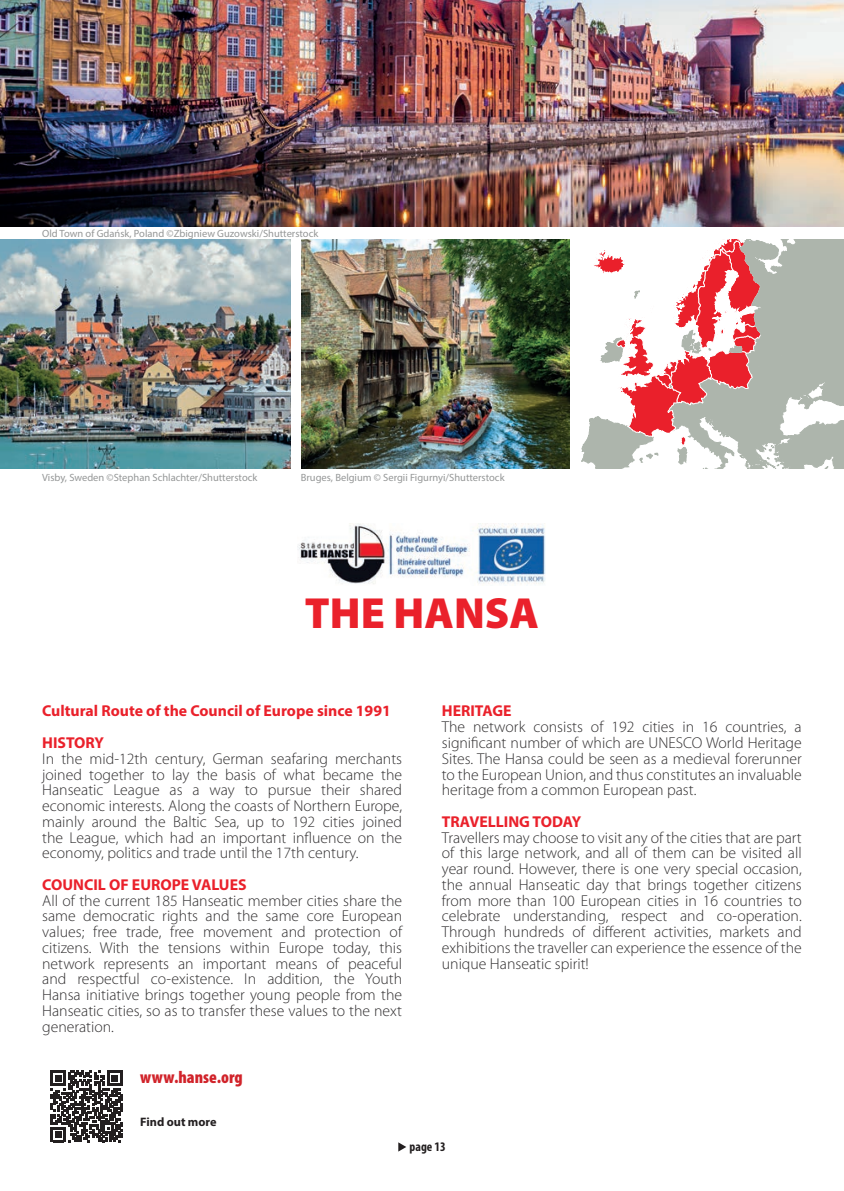
<style>
.page{position:relative;width:844px;height:1191px;background:#fff}
.page>*{position:absolute;margin:0;border:0;box-sizing:border-box;transform-origin:0 0}
.t1{font:900 43.75px "Myriad Pro";color:#ea212b}
.t2{font:900 condensed 17.5px "Myriad Pro";color:#d1232a}
.t3{font:300 15.75px/15.8px "Myriad Pro";color:#312f30;text-align:justify}
.t4{font:700 15.75px/31.5px "Myriad Pro";color:#ea212b}
.t5{font:700 condensed 13.12px "Myriad Pro";color:#231f20}
.t6{font:700 12.25px "Myriad Pro";color:#231f20}
.t7{font:10.5px "Myriad Pro";color:#959797}
</style>
<div class="page">
<svg style="left:51px;top:1070px;width:71px;height:72px"></svg>
<img style="left:0;top:240px;width:290px;height:229px">
<img style="left:301px;top:240px;width:268px;height:229px">
<img style="left:0;top:0;width:843px;height:226px">
<svg style="left:581px;top:240px;width:262px;height:229px"></svg>
<img style="left:0;top:240px;width:1px;height:228px">
<svg style="left:0;top:0;width:1px;height:225px"></svg>
<img style="left:297px;top:524px;width:248px;height:60px">
<svg style="left:398px;top:1142px;width:8px;height:9px"></svg>
<p class="t7" style="left:42px;top:227px;width:277px">Old Town of Gdańsk, Poland ©Zbigniew Guzowski/Shutterstock</p>
<p class="t7" style="left:42px;top:471px;width:217px">Visby, Sweden ©Stephan Schlachter/Shutterstock</p>
<p class="t7" style="left:301px;top:471px;width:205px">Bruges, Belgium © Sergii Figurnyi/Shutterstock</p>
<h1 class="t1" style="left:305px;top:584px;width:235px">THE HANSA</h1>
<p class="t4" style="left:42px;top:695px;width:350px">Cultural Route of the Council of Europe since 1991<br>HISTORY</p>
<p class="t3" style="left:42px;top:751px;width:361px">In the mid-12th century, German seafaring merchants joined together to lay the basis of what became the Hanseatic League as a way to pursue their shared economic interests. Along the coasts of Northern Europe, mainly around the Baltic Sea, up to 192 cities joined the League, which had an important influence on the economy, politics and trade until the 17th century.</p>
<p class="t4" style="left:42px;top:868px;width:206px">COUNCIL OF EUROPE VALUES</p>
<p class="t3" style="left:42px;top:892px;width:361px">All of the current 185 Hanseatic member cities share the same democratic rights and the same core European values; free trade, free movement and protection of citizens. With the tensions within Europe today, this network represents an important means of peaceful and respectful co-existence. In addition, the Youth Hansa initiative brings together young people from the Hanseatic cities, so as to transfer these values to the next generation.</p>
<p class="t2" style="left:140px;top:1065px;width:104px">www.hanse.org</p>
<p class="t6" style="left:140px;top:1113px;width:78px">Find out more</p>
<p class="t4" style="left:441px;top:695px;width:71px">HERITAGE</p>
<p class="t3" style="left:441px;top:719px;width:361px">The network consists of 192 cities in 16 countries, a significant number of which are UNESCO World Heritage Sites. The Hansa could be seen as a medieval forerunner to the European Union, and thus constitutes an invaluable heritage from a common European past.</p>
<p class="t4" style="left:441px;top:805px;width:141px">TRAVELLING TODAY</p>
<p class="t3" style="left:441px;top:829px;width:361px">Travellers may choose to visit any of the cities that are part of this large network, and all of them can be visited all year round. However, there is one very special occasion, the annual Hanseatic day that brings together citizens from more than 100 European cities in 16 countries to celebrate understanding, respect and co-operation.<br>Through hundreds of different activities, markets and exhibitions the traveller can experience the essence of the unique Hanseatic spirit!</p>
<p class="t5" style="left:409px;top:1138px;width:38px">page 13</p>
</div>
